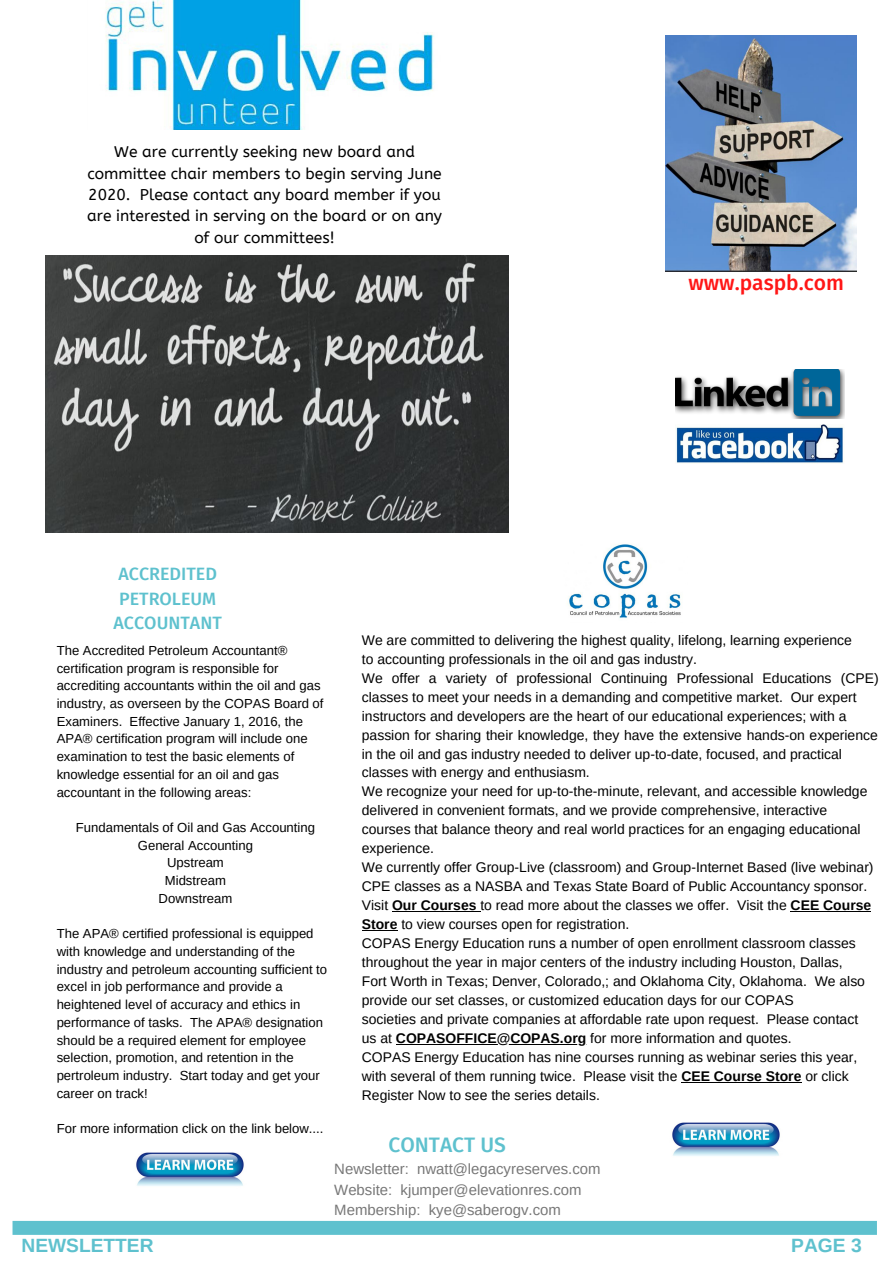
<style>
.page{position:relative;width:894px;height:1264px;background:#fff}
.page>*{position:absolute;margin:0;border:0;box-sizing:border-box;transform-origin:0 0}
.t1{font:500 21px "Fira Sans";color:#ff1616}
.t2{font:500 21px "Fira Sans";color:#5ec1ce}
.t3{font:700 19.2px "Arimo";color:#5ec1ce}
.t4{font:500 17.85px/24.6px "Fira Sans";color:#5ec1ce;text-align:center}
.t5{font:15.6px/21.3px "A Bee Zee";color:#000;text-align:center}
.t6{font:14.85px/20.9px "Arimo";color:#777}
.t7{font:13.95px/18.9px "Arimo";color:#000}
.t8{font:13.05px/17.7px "Arimo";color:#000}
.s1{font-weight:700}
</style>
<div class="page">
<svg style="left:13px;top:1220px;width:863px;height:14px;background:#68c5d1"></svg>
<img style="left:136px;top:1152px;width:108px;height:34px">
<img style="left:569px;top:544px;width:112px;height:74px">
<img style="left:105px;top:0;width:329px;height:129px">
<img style="left:675px;top:369px;width:169px;height:50px">
<img style="left:676px;top:425px;width:168px;height:38px">
<img style="left:665px;top:35px;width:191px;height:237px">
<img style="left:45px;top:256px;width:463px;height:276px">
<hr style="left:392px;top:911px;width:84px;height:1px;background:#000">
<hr style="left:790px;top:911px;width:81px;height:1px;background:#000">
<hr style="left:362px;top:930px;width:35px;height:1px;background:#000">
<hr style="left:396px;top:1043px;width:190px;height:1px;background:#000">
<hr style="left:681px;top:1081px;width:120px;height:1px;background:#000">
<img style="left:672px;top:1122px;width:108px;height:34px">
<p class="t5" style="left:87px;top:142px;width:356px">We are currently seeking new board and committee chair members to begin serving June 2020. Please contact any board member if you are interested in serving on the board or on any of our committees!</p>
<p class="t4" style="left:113px;top:562px;width:110px">ACCREDITED<br>PETROLEUM<br>ACCOUNTANT</p>
<h1 class="t1" style="left:688px;top:271px;width:157px">www.paspb.com</h1>
<p class="t8" style="left:57px;top:641px;width:268px">The Accredited Petroleum Accountant® certification program is responsible for accrediting accountants within the oil and gas industry, as overseen by the COPAS Board of Examiners. Effective January 1, 2016, the APA® certification program will include one examination to test the basic elements of knowledge essential for an oil and gas accountant in the following areas:</p>
<p class="t8" style="left:76px;top:818px;width:241px;text-align:center">Fundamentals of Oil and Gas Accounting<br>General Accounting<br>Upstream<br>Midstream<br>Downstream</p>
<p class="t8" style="left:57px;top:924px;width:272px">The APA® certified professional is equipped with knowledge and understanding of the industry and petroleum accounting sufficient to excel in job performance and provide a heightened level of accuracy and ethics in performance of tasks. The APA® designation should be a required element for employee selection, promotion, and retention in the pertroleum industry. Start today and get your career on track!</p>
<p class="t8" style="left:57px;top:1119px;width:268px">For more information click on the link below....</p>
<p class="t7" style="left:362px;top:630px;width:518px">We are committed to delivering the highest quality, lifelong, learning experience<br>to accounting professionals in the oil and gas industry.<br>We offer a variety of professional Continuing Professional Educations (CPE) classes to meet your needs in a demanding and competitive market. Our expert instructors and developers are the heart of our educational experiences; with a passion for sharing their knowledge, they have the extensive hands-on experience in the oil and gas industry needed to deliver up-to-date, focused, and practical classes with energy and enthusiasm.<br>We recognize your need for up-to-the-minute, relevant, and accessible knowledge delivered in convenient formats, and we provide comprehensive, interactive courses that balance theory and real world practices for an engaging educational experience.<br>We currently offer Group-Live (classroom) and Group-Internet Based (live webinar)<br>CPE classes as a NASBA and Texas State Board of Public Accountancy sponsor.<br>Visit <span class="s1">Our Courses</span> to read more about the classes we offer. Visit the <span class="s1">CEE Course Store</span> to view courses open for registration.<br>COPAS Energy Education runs a number of open enrollment classroom classes throughout the year in major centers of the industry including Houston, Dallas,<br>Fort Worth in Texas; Denver, Colorado,; and Oklahoma City, Oklahoma. We also provide our set classes, or customized education days for our COPAS<br>societies and private companies at affordable rate upon request. Please contact<br>us at <span class="s1">COPASOFFICE@COPAS.org</span> for more information and quotes.<br>COPAS Energy Education has nine courses running as webinar series this year, with several of them running twice. Please visit the <span class="s1">CEE Course Store</span> or click Register Now to see the series details.</p>
<h1 class="t2" style="left:388px;top:1132px;width:119px">CONTACT US</h1>
<p class="t6" style="left:334px;top:1158px;width:268px">Newsletter: nwatt@legacyreserves.com<br>Website: kjumper@elevationres.com<br>Membership: kye@saberogv.com</p>
<h2 class="t3" style="left:22px;top:1234px;width:133px">NEWSLETTER</h2>
<h2 class="t3" style="left:791px;top:1234px;width:72px">PAGE 3</h2>
</div>
